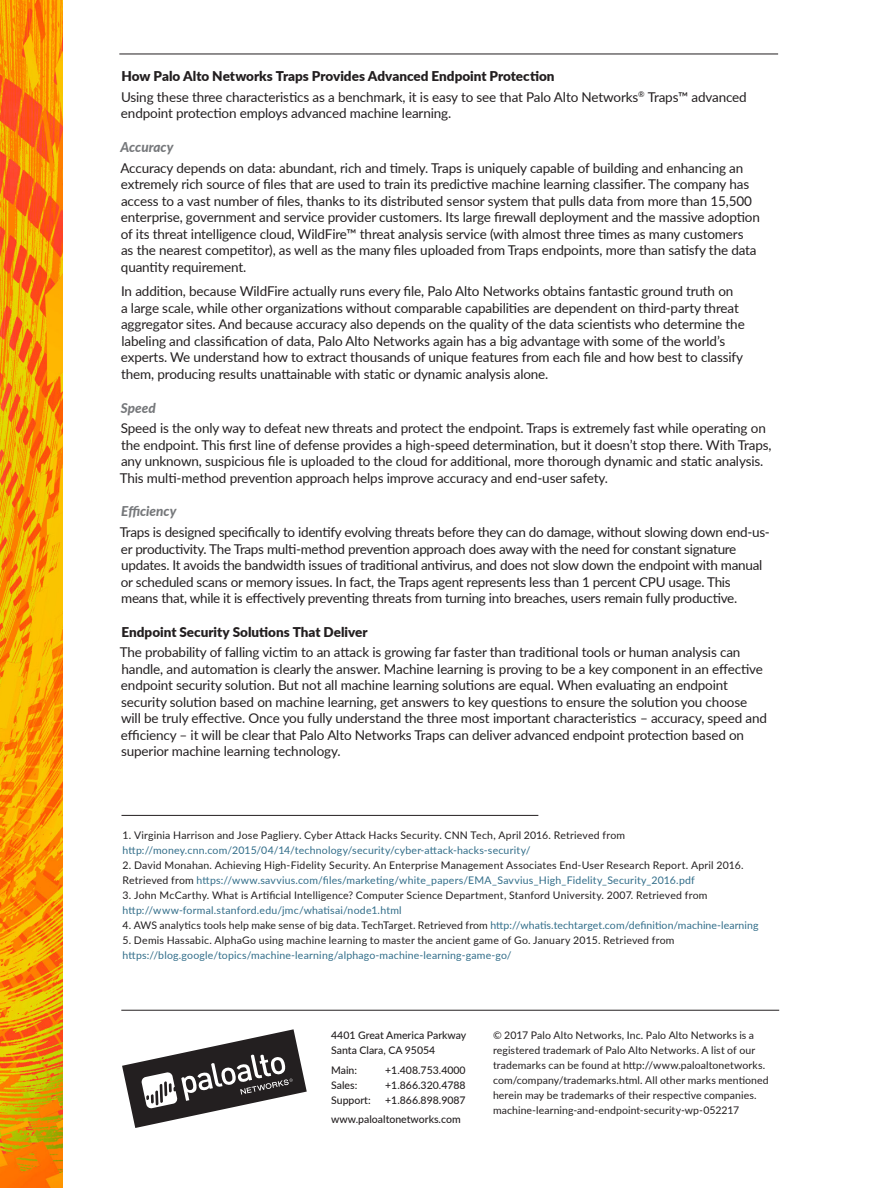
<style>
.page{position:relative;width:891px;height:1188px;background:#fff}
.page>*{position:absolute;margin:0;border:0;box-sizing:border-box;transform-origin:0 0}
.t1{font:13.5px/16.5px "Lato";letter-spacing:-.01em;color:#231f20}
.t2{font:900 13.5px "Lato";color:#231f20}
.t3{font:italic 800 13.5px "Lato";color:#76787b}
.t4{font:10.5px/15px "Lato";letter-spacing:.015em;color:#231f20}
.t5{font:10.5px "Lato";letter-spacing:.02em;color:#316d89}
.t6{font:500 10.5px/15px "Lato";color:#231f20}
.s1{font-weight:900}
.s2{color:#316d89}
</style>
<div class="page">
<hr style="left:119px;top:54px;width:659px;height:1px;background:#231f20">
<img style="left:0;top:0;width:62px;height:1188px">
<svg style="left:122px;top:1029px;width:185px;height:99px"></svg>
<hr style="left:121px;top:1010px;width:658px;height:1px;background:#231f20">
<hr style="left:122px;top:815px;width:416px;height:1px;background:#231f20">
<p class="t1" style="left:121px;top:65px;width:627px;line-height:20.7px"><span class="s1">How Palo Alto Networks Traps Provides Advanced Endpoint Protection<br></span>Using these three characteristics as a benchmark, it is easy to see that Palo Alto Networks<sup>®</sup> Traps™ advanced</p>
<p class="t1" style="left:121px;top:104px;width:332px">endpoint protection employs advanced machine learning.</p>
<p class="t3" style="left:121px;top:137px;width:54px">Accuracy</p>
<p class="t1" style="left:120px;top:159px;width:641px">Accuracy depends on data: abundant, rich and timely. Traps is uniquely capable of building and enhancing an extremely rich source of files that are used to train its predictive machine learning classifier. The company has access to a vast number of files, thanks to its distributed sensor system that pulls data from more than 15,500 enterprise, government and service provider customers. Its large firewall deployment and the massive adoption of its threat intelligence cloud, WildFire™ threat analysis service (with almost three times as many customers<br>as the nearest competitor), as well as the many files uploaded from Traps endpoints, more than satisfy the data quantity requirement.</p>
<p class="t1" style="left:121px;top:283px;width:625px">In addition, because WildFire actually runs every file, Palo Alto Networks obtains fantastic ground truth on<br>a large scale, while other organizations without comparable capabilities are dependent on third-party threat aggregator sites. And because accuracy also depends on the quality of the data scientists who determine the labeling and classification of data, Palo Alto Networks again has a big advantage with some of the world’s experts. We understand how to extract thousands of unique features from each file and how best to classify them, producing results unattainable with static or dynamic analysis alone.</p>
<p class="t3" style="left:121px;top:398px;width:36px">Speed</p>
<p class="t1" style="left:120px;top:419px;width:653px">Speed is the only way to defeat new threats and protect the endpoint. Traps is extremely fast while operating on the endpoint. This first line of defense provides a high-speed determination, but it doesn’t stop there. With Traps, any unknown, suspicious file is uploaded to the cloud for additional, more thorough dynamic and static analysis.<br>This multi-method prevention approach helps improve accuracy and end-user safety.</p>
<p class="t3" style="left:121px;top:502px;width:57px">Efficiency</p>
<p class="t1" style="left:120px;top:523px;width:652px">Traps is designed specifically to identify evolving threats before they can do damage, without slowing down end-us&shy;er productivity. The Traps multi-method prevention approach does away with the need for constant signature updates. It avoids the bandwidth issues of traditional antivirus, and does not slow down the endpoint with manual or scheduled scans or memory issues. In fact, the Traps agent represents less than 1 percent CPU usage. This means that, while it is effectively preventing threats from turning into breaches, users remain fully productive.</p>
<p class="t2" style="left:121px;top:622px;width:248px">Endpoint Security Solutions That Deliver</p>
<p class="t1" style="left:120px;top:644px;width:649px">The probability of falling victim to an attack is growing far faster than traditional tools or human analysis can handle, and automation is clearly the answer. Machine learning is proving to be a key component in an effective endpoint security solution. But not all machine learning solutions are equal. When evaluating an endpoint security solution based on machine learning, get answers to key questions to ensure the solution you choose will be truly effective. Once you fully understand the three most important characteristics – accuracy, speed and efficiency – it will be clear that Palo Alto Networks Traps can deliver advanced endpoint protection based on superior machine learning technology.</p>
<p class="t4" style="left:123px;top:827px;width:504px">1. Virginia Harrison and Jose Pagliery. Cyber Attack Hacks Security. CNN Tech, April 2016. Retrieved from</p>
<p class="t5" style="left:123px;top:843px;width:409px">http://money.cnn.com/2015/04/14/technology/security/cyber-attack-hacks-security/</p>
<p class="t4" style="left:123px;top:857px;width:623px">2. David Monahan. Achieving High-Fidelity Security. An Enterprise Management Associates End-User Research Report. April 2016.<br>Retrieved from <span class="s2">https://www.savvius.com/files/marketing/white_papers/EMA_Savvius_High_Fidelity_Security_2016.pdf</span></p>
<p class="t4" style="left:123px;top:887px;width:586px">3. John McCarthy. What is Artificial Intelligence? Computer Science Department, Stanford University. 2007. Retrieved from</p>
<p class="t5" style="left:123px;top:903px;width:281px">http://www-formal.stanford.edu/jmc/whatisai/node1.html</p>
<p class="t4" style="left:123px;top:917px;width:638px">4. AWS analytics tools help make sense of big data. TechTarget. Retrieved from <span class="s2">http://whatis.techtarget.com/definition/machine-learning</span></p>
<p class="t4" style="left:123px;top:932px;width:554px">5. Demis Hassabic. AlphaGo using machine learning to master the ancient game of Go. January 2015. Retrieved from</p>
<p class="t5" style="left:123px;top:948px;width:391px">https://blog.google/topics/machine-learning/alphago-machine-learning-game-go/</p>
<p class="t6" style="left:331px;top:1028px;width:137px">4401 Great America Parkway<br>Santa Clara, CA 95054</p>
<p class="t6" style="left:331px;top:1062px;width:27px">Main:</p>
<p class="t6" style="left:385px;top:1062px;width:82px">+1.408.753.4000</p>
<p class="t6" style="left:331px;top:1077px;width:28px">Sales:</p>
<p class="t6" style="left:385px;top:1077px;width:82px">+1.866.320.4788</p>
<p class="t6" style="left:331px;top:1092px;width:41px">Support:</p>
<p class="t6" style="left:331px;top:1090px;width:136px;line-height:19.5px;text-indent:54px">+1.866.898.9087 www.paloaltonetworks.com</p>
<p class="t4" style="left:493px;top:1028px;width:277px">© 2017 Palo Alto Networks, Inc. Palo Alto Networks is a registered trademark of Palo Alto Networks. A list of our trademarks can be found at http://www.paloaltonetworks. com/company/trademarks.html. All other marks mentioned herein may be trademarks of their respective companies. machine-learning-and-endpoint-security-wp-052217</p>
</div>
